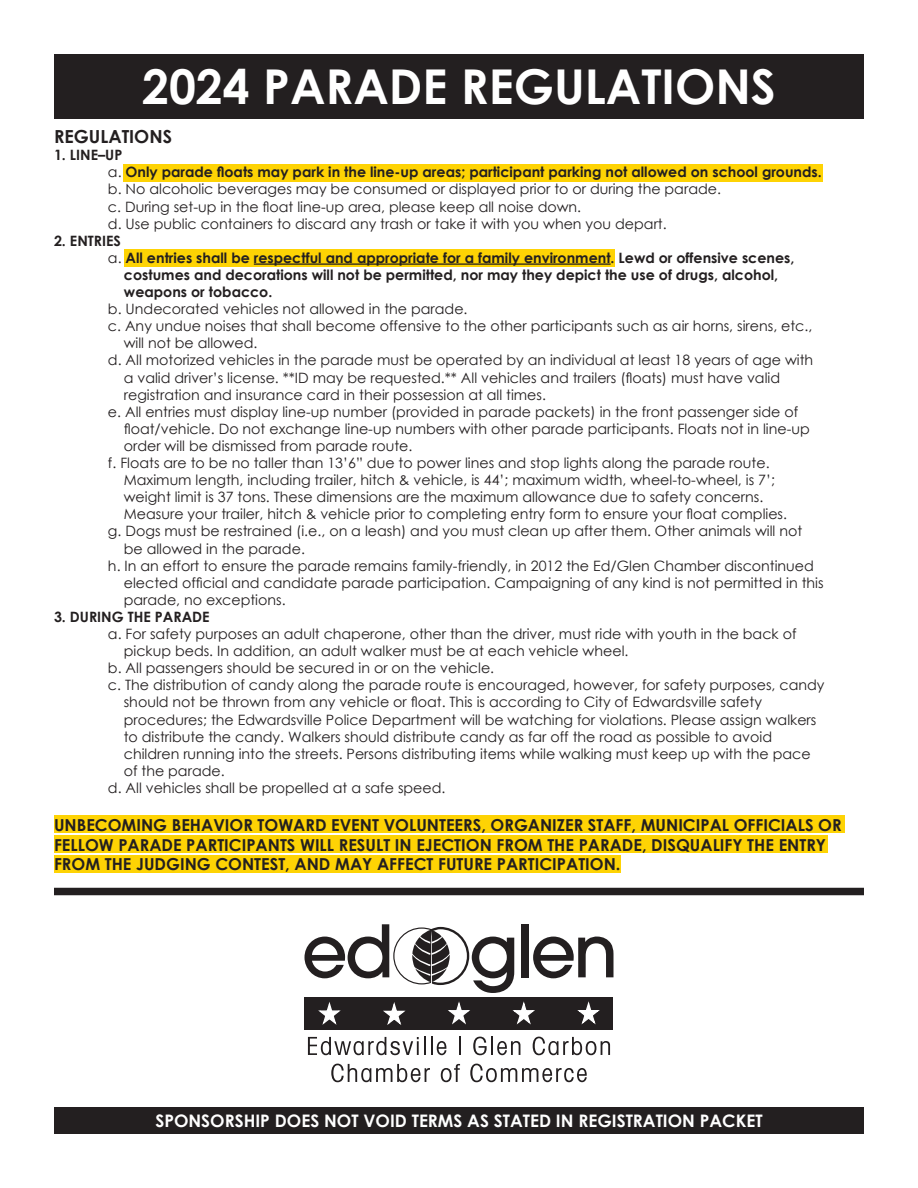
<style>
.page{position:relative;width:918px;height:1188px;background:#fff}
.page>*{position:absolute;margin:0;border:0;box-sizing:border-box;transform-origin:0 0}
.t1{font:700 48px "Century Gothic";color:#fff}
.t2{font:700 18px "Century Gothic";color:#231f20}
.t3{font:700 17.25px "Century Gothic";color:#fff}
.t4{font:700 16.5px/19.8px "Century Gothic";color:#231f20}
.t5{font:14.25px/17.1px "Century Gothic";color:#231f20}
.t6{font:700 14.25px/17.1px "Century Gothic";color:#231f20}
.s1{font-weight:400}
</style>
<div class="page">
<div style="left:54px;top:816px;width:791px;height:17px;background:#fed304"></div>
<div style="left:54px;top:835px;width:773px;height:17px;background:#fed304"></div>
<div style="left:54px;top:855px;width:567px;height:17px;background:#fed304"></div>
<div style="left:124px;top:164px;width:699px;height:17px;background:#fed304"></div>
<div style="left:124px;top:250px;width:491px;height:17px;background:#fed304"></div>
<div style="left:54px;top:54px;width:810px;height:65px;background:#231f20"></div>
<hr style="left:254px;top:263px;width:357px;height:2px;background:#231f20">
<div style="left:54px;top:888px;width:810px;height:7px;background:#231f20"></div>
<div style="left:54px;top:1107px;width:810px;height:27px;background:#231f20"></div>
<div style="left:304px;top:997px;width:309px;height:32px;background:#231f20"></div>
<svg style="left:305px;top:924px;width:209px;height:69px"></svg>
<div style="left:521px;top:924px;width:7px;height:53px;background:#231f20"></div>
<svg style="left:533px;top:937px;width:80px;height:41px"></svg>
<svg style="left:308px;top:1037px;width:138px;height:18px"></svg>
<svg style="left:459px;top:1037px;width:2px;height:18px"></svg>
<svg style="left:473px;top:1037px;width:47px;height:18px"></svg>
<svg style="left:533px;top:1037px;width:77px;height:18px"></svg>
<svg style="left:331px;top:1064px;width:99px;height:18px"></svg>
<svg style="left:441px;top:1064px;width:19px;height:18px"></svg>
<svg style="left:470px;top:1064px;width:117px;height:18px"></svg>
<svg style="left:318px;top:1002px;width:23px;height:23px"></svg>
<svg style="left:383px;top:1002px;width:23px;height:23px"></svg>
<svg style="left:448px;top:1001px;width:22px;height:24px"></svg>
<svg style="left:512px;top:1001px;width:23px;height:24px"></svg>
<svg style="left:577px;top:1001px;width:23px;height:24px"></svg>
<p class="t1" style="left:142px;top:51px;width:635px">2024 PARADE REGULATIONS</p>
<p class="t2" style="left:54px;top:123px;width:120px">REGULATIONS</p>
<p class="t6" style="left:54px;top:146px;width:70px">1. LINE–UP</p>
<p class="t6" style="left:108px;top:163px;width:715px"><span class="s1">a.</span> Only parade floats may park in the line-up areas; participant parking not allowed on school grounds.</p>
<p class="t5" style="left:108px;top:180px;width:615px">b. No alcoholic beverages may be consumed or displayed prior to or during the parade.</p>
<p class="t5" style="left:108px;top:198px;width:475px">c. During set-up in the float line-up area, please keep all noise down.</p>
<p class="t5" style="left:108px;top:215px;width:560px">d. Use public containers to discard any trash or take it with you when you depart.</p>
<p class="t6" style="left:54px;top:231px;width:68px">2. ENTRIES</p>
<p class="t6" style="left:124px;top:248px;width:672px;text-indent:-16px"><span class="s1">a.</span> All entries shall be respectful and appropriate for a family environment. Lewd or offensive scenes, costumes and decorations will not be permitted, nor may they depict the use of drugs, alcohol, weapons or tobacco.</p>
<p class="t5" style="left:108px;top:300px;width:361px">b. Undecorated vehicles not allowed in the parade.</p>
<p class="t5" style="left:124px;top:317px;width:690px;text-indent:-16px">c. Any undue noises that shall become offensive to the other participants such as air horns, sirens, etc., will not be allowed.</p>
<p class="t5" style="left:124px;top:351px;width:691px;text-indent:-16px">d. All motorized vehicles in the parade must be operated by an individual at least 18 years of age with a valid driver’s license. **ID may be requested.** All vehicles and trailers (floats) must have valid registration and insurance card in their possession at all times.</p>
<p class="t5" style="left:124px;top:403px;width:688px;text-indent:-16px">e. All entries must display line-up number (provided in parade packets) in the front passenger side of float/vehicle. Do not exchange line-up numbers with other parade participants. Floats not in line-up order will be dismissed from parade route.</p>
<p class="t5" style="left:124px;top:454px;width:665px;text-indent:-16px">f. Floats are to be no taller than 13’6” due to power lines and stop lights along the parade route.<br>Maximum length, including trailer, hitch &amp; vehicle, is 44’; maximum width, wheel-to-wheel, is 7’; weight limit is 37 tons. These dimensions are the maximum allowance due to safety concerns.<br>Measure your trailer, hitch &amp; vehicle prior to completing entry form to ensure your float complies.</p>
<p class="t5" style="left:124px;top:522px;width:680px;text-indent:-16px">g. Dogs must be restrained (i.e., on a leash) and you must clean up after them. Other animals will not be allowed in the parade.</p>
<p class="t5" style="left:124px;top:557px;width:701px;text-indent:-16px">h. In an effort to ensure the parade remains family-friendly, in 2012 the Ed/Glen Chamber discontinued elected official and candidate parade participation. Campaigning of any kind is not permitted in this parade, no exceptions.</p>
<p class="t6" style="left:54px;top:608px;width:157px">3. DURING THE PARADE</p>
<p class="t5" style="left:124px;top:625px;width:674px;text-indent:-16px">a. For safety purposes an adult chaperone, other than the driver, must ride with youth in the back of pickup beds. In addition, an adult walker must be at each vehicle wheel.</p>
<p class="t5" style="left:108px;top:659px;width:388px">b. All passengers should be secured in or on the vehicle.</p>
<p class="t5" style="left:124px;top:676px;width:702px;text-indent:-16px">c. The distribution of candy along the parade route is encouraged, however, for safety purposes, candy should not be thrown from any vehicle or float. This is according to City of Edwardsville safety procedures; the Edwardsville Police Department will be watching for violations. Please assign walkers to distribute the candy. Walkers should distribute candy as far off the road as possible to avoid children running into the streets. Persons distributing items while walking must keep up with the pace of the parade.</p>
<p class="t5" style="left:108px;top:779px;width:339px">d. All vehicles shall be propelled at a safe speed.</p>
<p class="t4" style="left:54px;top:814px;width:789px">UNBECOMING BEHAVIOR TOWARD EVENT VOLUNTEERS, ORGANIZER STAFF, MUNICIPAL OFFICIALS OR<br>FELLOW PARADE PARTICIPANTS WILL RESULT IN EJECTION FROM THE PARADE, DISQUALIFY THE ENTRY<br>FROM THE JUDGING CONTEST, AND MAY AFFECT FUTURE PARTICIPATION.</p>
<p class="t3" style="left:155px;top:1108px;width:609px">SPONSORSHIP DOES NOT VOID TERMS AS STATED IN REGISTRATION PACKET</p>
</div>
